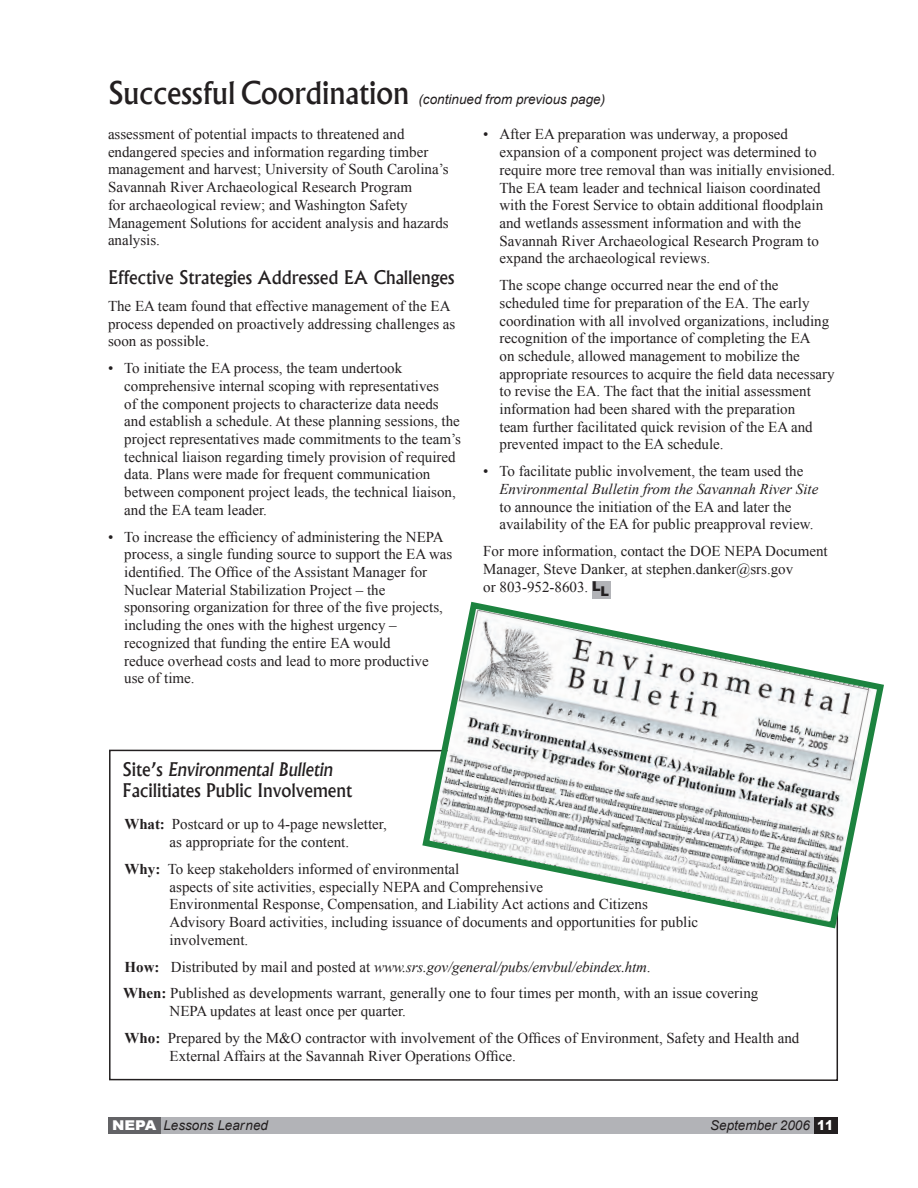
<style>
.page{position:relative;width:918px;height:1188px;background:#fff}
.page>*{position:absolute;margin:0;border:0;box-sizing:border-box;transform-origin:0 0}
.t1{font:500 30px "Albertus";color:#231f20}
.t2{font:500 18px/21px "Albertus";color:#231f20}
.t3{font:15px/17.7px "Times New Roman";color:#231f20}
.t4{font:italic 15px "Times New Roman";color:#231f20}
.t5{font:italic 13.5px "Arial";color:#231f20}
.t6{font:900 13.5px "Arial";color:#231f20;scale:.95 1}
.s1{font-style:italic}
.s2{font-weight:700}
.s3{font-weight:900;font-style:normal;color:#fff}
</style>
<div class="page">
<div style="left:158px;top:1117px;width:657px;height:17px;background:#b2b3b7"></div>
<div style="left:108px;top:1117px;width:52px;height:17px;background:#636366"></div>
<div style="left:814px;top:1117px;width:24px;height:17px;background:#231f20"></div>
<svg style="left:109px;top:749px;width:729px;height:332px"></svg>
<div style="left:592px;top:582px;width:18px;height:17px;background:#b2b3b7"></div>
<svg style="left:422px;top:602px;width:462px;height:326px"></svg>
<img style="left:434px;top:824px;width:399px;height:97px">
<svg style="left:703px;top:906px;width:127px;height:16px"></svg>
<img style="left:435px;top:808px;width:400px;height:98px">
<img style="left:437px;top:824px;width:395px;height:82px">
<h1 class="t1" style="left:108px;top:74px;width:303px">Successful Coordination</h1>
<p class="t5" style="left:418px;top:91px;width:188px">(continued from previous page)</p>
<p class="t3" style="left:108px;top:125px;width:342px">assessment of potential impacts to threatened and endangered species and information regarding timber management and harvest; University of South Carolina’s Savannah River Archaeological Research Program<br>for archaeological review; and Washington Safety Management Solutions for accident analysis and hazards analysis.</p>
<p class="t2" style="left:108px;top:267px;width:348px">Effective Strategies Addressed EA Challenges</p>
<p class="t3" style="left:108px;top:297px;width:349px">The EA team found that effective management of the EA process depended on proactively addressing challenges as soon as possible.</p>
<p class="t3" style="left:124px;top:359px;width:338px;text-indent:-16px">• To initiate the EA process, the team undertook comprehensive internal scoping with representatives<br>of the component projects to characterize data needs and establish a schedule. At these planning sessions, the project representatives made commitments to the team’s technical liaison regarding timely provision of required data. Plans were made for frequent communication between component project leads, the technical liaison, and the EA team leader.</p>
<p class="t3" style="left:124px;top:528px;width:330px;text-indent:-16px">• To increase the efficiency of administering the NEPA process, a single funding source to support the EA was identified. The Office of the Assistant Manager for Nuclear Material Stabilization Project – the sponsoring organization for three of the five projects, including the ones with the highest urgency – recognized that funding the entire EA would<br>reduce overhead costs and lead to more productive<br>use of time.</p>
<p class="t3" style="left:500px;top:125px;width:337px;text-indent:-16px">• After EA preparation was underway, a proposed expansion of a component project was determined to require more tree removal than was initially envisioned.<br>The EA team leader and technical liaison coordinated with the Forest Service to obtain additional floodplain and wetlands assessment information and with the Savannah River Archaeological Research Program to expand the archaeological reviews.</p>
<p class="t3" style="left:500px;top:276px;width:337px">The scope change occurred near the end of the scheduled time for preparation of the EA. The early coordination with all involved organizations, including recognition of the importance of completing the EA<br>on schedule, allowed management to mobilize the appropriate resources to acquire the field data necessary to revise the EA. The fact that the initial assessment information had been shared with the preparation<br>team further facilitated quick revision of the EA and prevented impact to the EA schedule.</p>
<p class="t3" style="left:483px;top:462px;width:322px">• To facilitate public involvement, the team used the</p>
<p class="t4" style="left:500px;top:479px;width:320px">Environmental Bulletin from the Savannah River Site</p>
<p class="t3" style="left:499px;top:498px;width:315px">to announce the initiation of the EA and later the availability of the EA for public preapproval review.</p>
<p class="t3" style="left:483px;top:542px;width:346px">For more information, contact the DOE NEPA Document<br>Manager, Steve Danker, at stephen.danker@srs.gov<br>or 803-952-8603.</p>
<p class="t6" style="left:592px;top:579px;width:20px">LL</p>
<p class="t2" style="left:123px;top:759px;width:231px">Site’s <span class="s1">Environmental Bulletin<br></span>Facilitiates Public Involvement</p>
<p class="t3" style="left:125px;top:815px;width:264px;text-align:center"><span class="s2">What:</span> Postcard or up to 4-page newsletter, as appropriate for the content.</p>
<p class="t3" style="left:170px;top:860px;width:530px;text-indent:-45px"><span class="s2">Why:</span> To keep stakeholders informed of environmental<br>aspects of site activities, especially NEPA and Comprehensive<br>Environmental Response, Compensation, and Liability Act actions and Citizens Advisory Board activities, including issuance of documents and opportunities for public involvement.</p>
<p class="t3" style="left:123px;top:953px;width:637px;line-height:26.8px"><span class="s2">How:</span> Distributed by mail and posted at <span class="s1">www.srs.gov/general/pubs/envbul/ebindex.htm</span>.<br><span class="s2">When:</span> Published as developments warrant, generally one to four times per month, with an issue covering</p>
<p class="t3" style="left:125px;top:997px;width:676px;line-height:26.8px;text-indent:45px">NEPA updates at least once per quarter.<br><span class="s2">Who:</span> Prepared by the M&amp;O contractor with involvement of the Offices of Environment, Safety and Health and</p>
<p class="t3" style="left:170px;top:1047px;width:348px">External Affairs at the Savannah River Operations Office.</p>
<p class="t5" style="left:112px;top:1117px;width:157px"><span class="s3">NEPA</span> Lessons Learned</p>
<p class="t5" style="left:710px;top:1117px;width:125px">September 2006 <span class="s3">11</span></p>
</div>
